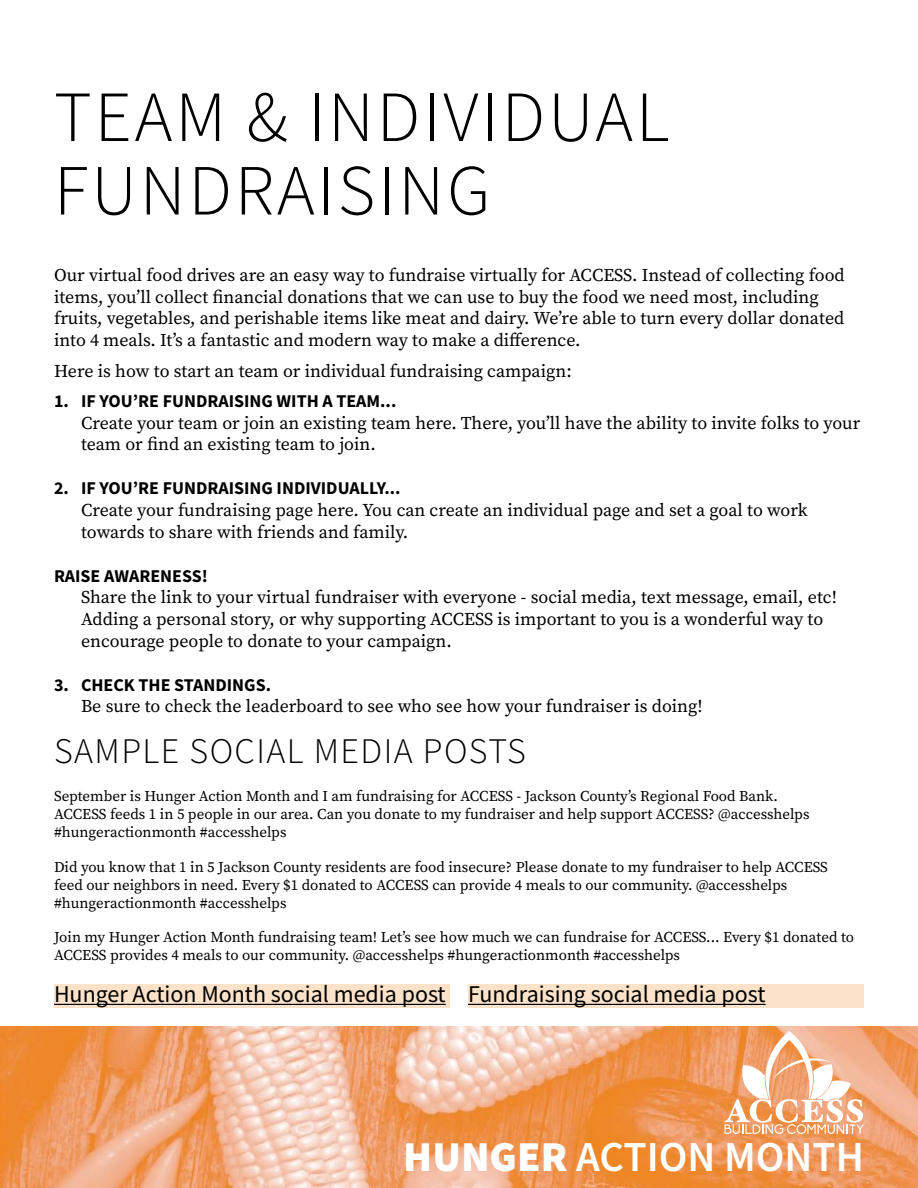
<style>
.page{position:relative;width:918px;height:1188px;background:#fff}
.page>*{position:absolute;margin:0;border:0;box-sizing:border-box;transform-origin:0 0}
.t1{font:300 72px/73.5px "Source Sans Pro";letter-spacing:.04em;color:#000}
.t2{font:600 42.6px "Source Sans Pro";color:#fff}
.t3{font:300 36px "Source Sans Pro";letter-spacing:.04em;color:#000}
.t4{font:24px "Source Sans Pro";color:#000}
.t5{font:18px/21.6px "Source Serif Variable";color:#000}
.t6{font:15px/18px "Source Serif Variable";color:#000}
.s1{font-family:"Source Sans Pro";font-weight:700}
.s2{font-weight:900}
</style>
<div class="page">
<img style="left:0;top:1026px;width:918px;height:162px">
<svg style="left:724px;top:1031px;width:140px;height:103px"></svg>
<div style="left:54px;top:984px;width:396px;height:24px;background:#fce2c9"></div>
<hr style="left:54px;top:1004px;width:392px;height:1px;background:#000">
<div style="left:468px;top:984px;width:396px;height:24px;background:#fce2c9"></div>
<hr style="left:468px;top:1004px;width:298px;height:1px;background:#000">
<p class="t1" style="left:54px;top:80px;width:617px">TEAM &amp; INDIVIDUAL<br>FUNDRAISING</p>
<p class="t5" style="left:54px;top:264px;width:792px">Our virtual food drives are an easy way to fundraise virtually for ACCESS. Instead of collecting food items, you’ll collect financial donations that we can use to buy the food we need most, including fruits, vegetables, and perishable items like meat and dairy. We’re able to turn every dollar donated into 4 meals. It’s a fantastic and modern way to make a difference.</p>
<p class="t5" style="left:54px;top:360px;width:519px">Here is how to start an team or individual fundraising campaign:</p>
<p class="t5" style="left:81px;top:390px;width:781px;text-indent:-27px"><span class="s1">1. IF YOU’RE FUNDRAISING WITH A TEAM...<br></span>Create your team or join an existing team here. There, you’ll have the ability to invite folks to your team or find an existing team to join.</p>
<p class="t5" style="left:81px;top:478px;width:728px;text-indent:-27px"><span class="s1">2. IF YOU’RE FUNDRAISING INDIVIDUALLY...<br></span>Create your fundraising page here. You can create an individual page and set a goal to work towards to share with friends and family.</p>
<p class="t5" style="left:81px;top:565px;width:757px;text-indent:-27px"><span class="s1">RAISE AWARENESS!<br></span>Share the link to your virtual fundraiser with everyone - social media, text message, email, etc!<br>Adding a personal story, or why supporting ACCESS is important to you is a wonderful way to encourage people to donate to your campaign.</p>
<p class="t5" style="left:81px;top:674px;width:623px;text-indent:-27px"><span class="s1">3. CHECK THE STANDINGS.<br></span>Be sure to check the leaderboard to see who see how your fundraiser is doing!</p>
<p class="t3" style="left:54px;top:729px;width:473px">SAMPLE SOCIAL MEDIA POSTS</p>
<p class="t6" style="left:54px;top:787px;width:757px">September is Hunger Action Month and I am fundraising for ACCESS - Jackson County’s Regional Food Bank.<br>ACCESS feeds 1 in 5 people in our area. Can you donate to my fundraiser and help support ACCESS? @accesshelps #hungeractionmonth #accesshelps</p>
<p class="t6" style="left:54px;top:858px;width:775px">Did you know that 1 in 5 Jackson County residents are food insecure? Please donate to my fundraiser to help ACCESS feed our neighbors in need. Every $1 donated to ACCESS can provide 4 meals to our community. @accesshelps #hungeractionmonth #accesshelps</p>
<p class="t6" style="left:54px;top:928px;width:802px">Join my Hunger Action Month fundraising team! Let’s see how much we can fundraise for ACCESS... Every $1 donated to<br>ACCESS provides 4 meals to our community. @accesshelps #hungeractionmonth #accesshelps</p>
<p class="t4" style="left:54px;top:979px;width:393px">Hunger Action Month social media post</p>
<p class="t4" style="left:468px;top:979px;width:299px">Fundraising social media post</p>
<h2 class="t2" style="left:403px;top:1128px;width:462px"><span class="s2">HUNGER</span> ACTION MONTH</h2>
</div>
